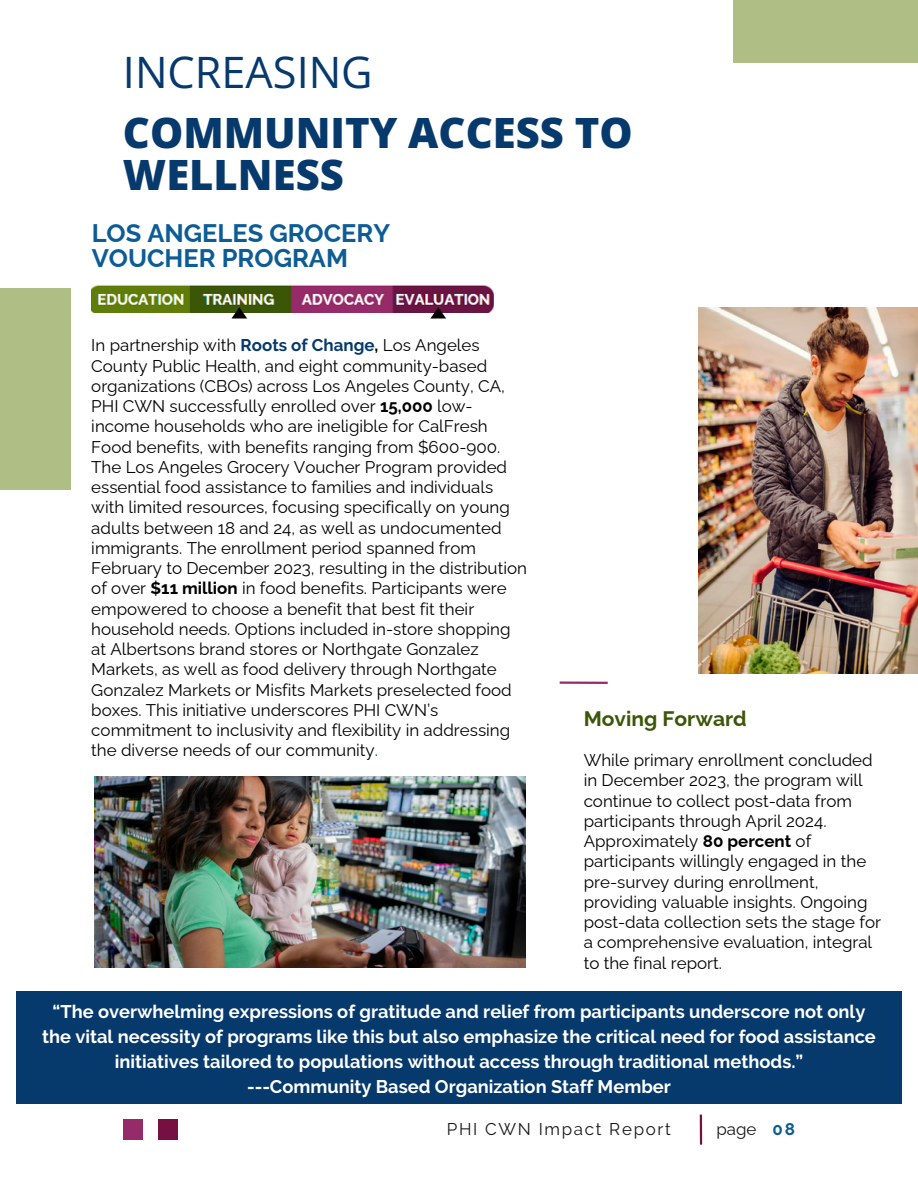
<style>
.page{position:relative;width:918px;height:1188px;background:#fff}
.page>*{position:absolute;margin:0;border:0;box-sizing:border-box;transform-origin:0 0}
.t1{font:43.35px "Open Sans";color:#06396c}
.t2{font:800 41.85px/41.7px "Open Sans";color:#06396c}
.t3{font:700 25.35px/24.8px "Raleway";color:#0c5c95}
.t4{font:700 21px "Raleway";color:#3c5607}
.t5{font:700 18.3px/24.8px "Raleway";color:#fff;text-align:center}
.t6{font:16.95px/20.2px "Raleway";color:#000}
.t7{font:16.95px "Raleway";letter-spacing:.1em;color:#191717}
.t8{font:700 16.95px "Raleway";color:#0c5c95}
.s1{font-weight:700;color:#06396c}
.s2{font-weight:700}
.s3{color:#06396c}
</style>
<div class="page">
<div style="left:0;top:288px;width:70px;height:201px;background:#afbe84"></div>
<img style="left:92px;top:285px;width:401px;height:28px">
<svg style="left:430px;top:307px;width:16px;height:12px"></svg>
<svg style="left:231px;top:307px;width:16px;height:12px"></svg>
<hr style="left:560px;top:681px;width:48px;height:3px;background:#952b68">
<img style="left:94px;top:777px;width:431px;height:190px">
<div style="left:733px;top:0;width:185px;height:63px;background:#afbe84"></div>
<div style="left:16px;top:991px;width:886px;height:113px;background:#06396c"></div>
<hr style="left:700px;top:1115px;width:2px;height:30px;background:#751040">
<div style="left:123px;top:1120px;width:19px;height:20px;background:#952b68"></div>
<div style="left:158px;top:1120px;width:19px;height:20px;background:#751040"></div>
<img style="left:698px;top:308px;width:219px;height:366px">
<p class="t1" style="left:123px;top:42px;width:251px">INCREASING</p>
<p class="t2" style="left:123px;top:111px;width:511px">COMMUNITY ACCESS TO<br>WELLNESS</p>
<p class="t3" style="left:92px;top:221px;width:300px">LOS ANGELES GROCERY<br>VOUCHER PROGRAM</p>
<p class="t6" style="left:91px;top:335px;width:437px">In partnership with <span class="s1">Roots of Change</span><span class="s2">,</span> Los Angeles County Public Health, and eight community-based organizations (CBOs) across Los Angeles County, CA, PHI CWN successfully enrolled over <span class="s2">15,000</span> low&shy;income households who are ineligible for CalFresh Food benefits, with benefits ranging from $600-900.<br>The Los Angeles Grocery Voucher Program provided essential food assistance to families and individuals with limited resources, focusing specifically on young adults between 18 and 24, as well as undocumented immigrants. The enrollment period spanned from February to December 2023, resulting in the distribution of over <span class="s2">$11 million</span> in food benefits. Participants were empowered to choose a benefit that best fit their household needs. Options included in-store shopping at Albertsons brand stores or Northgate Gonzalez Markets, as well as food delivery through Northgate Gonzalez Markets or Misfits Markets preselected food boxes. This initiative underscores PHI CWN’s commitment to inclusivity and flexibility in addressing the diverse needs of our community<span class="s3">.</span></p>
<p class="t4" style="left:584px;top:707px;width:165px">Moving Forward</p>
<p class="t6" style="left:584px;top:750px;width:291px">While primary enrollment concluded</p>
<h4 class="t6" style="left:584px;top:770px;width:280px">in December 2023, the program will</h4>
<p class="t6" style="left:584px;top:790px;width:270px">continue to collect post-data from</p>
<p class="t6" style="left:584px;top:811px;width:244px">participants through April 2024.</p>
<p class="t6" style="left:584px;top:831px;width:229px">Approximately <span class="s2">80 percent</span> of</p>
<p class="t6" style="left:584px;top:851px;width:284px">participants willingly engaged in the</p>
<p class="t6" style="left:584px;top:871px;width:236px">pre-survey during enrollment,</p>
<p class="t6" style="left:584px;top:892px;width:285px">providing valuable insights. Ongoing</p>
<p class="t6" style="left:584px;top:912px;width:299px">post-data collection sets the stage for</p>
<p class="t6" style="left:584px;top:932px;width:290px">a comprehensive evaluation, integral</p>
<p class="t6" style="left:584px;top:952px;width:140px">to the final report.</p>
<h3 class="t5" style="left:42px;top:999px;width:835px">“The overwhelming expressions of gratitude and relief from participants underscore not only the vital necessity of programs like this but also emphasize the critical need for food assistance initiatives tailored to populations without access through traditional methods.”<br>---Community Based Organization Staff Member</h3>
<p class="t7" style="left:447px;top:1119px;width:226px">PHI CWN Impact Report</p>
<h5 class="t7" style="left:716px;top:1119px;width:42px">page</h5>
<p class="t8" style="left:773px;top:1119px;width:24px">08</p>
</div>
